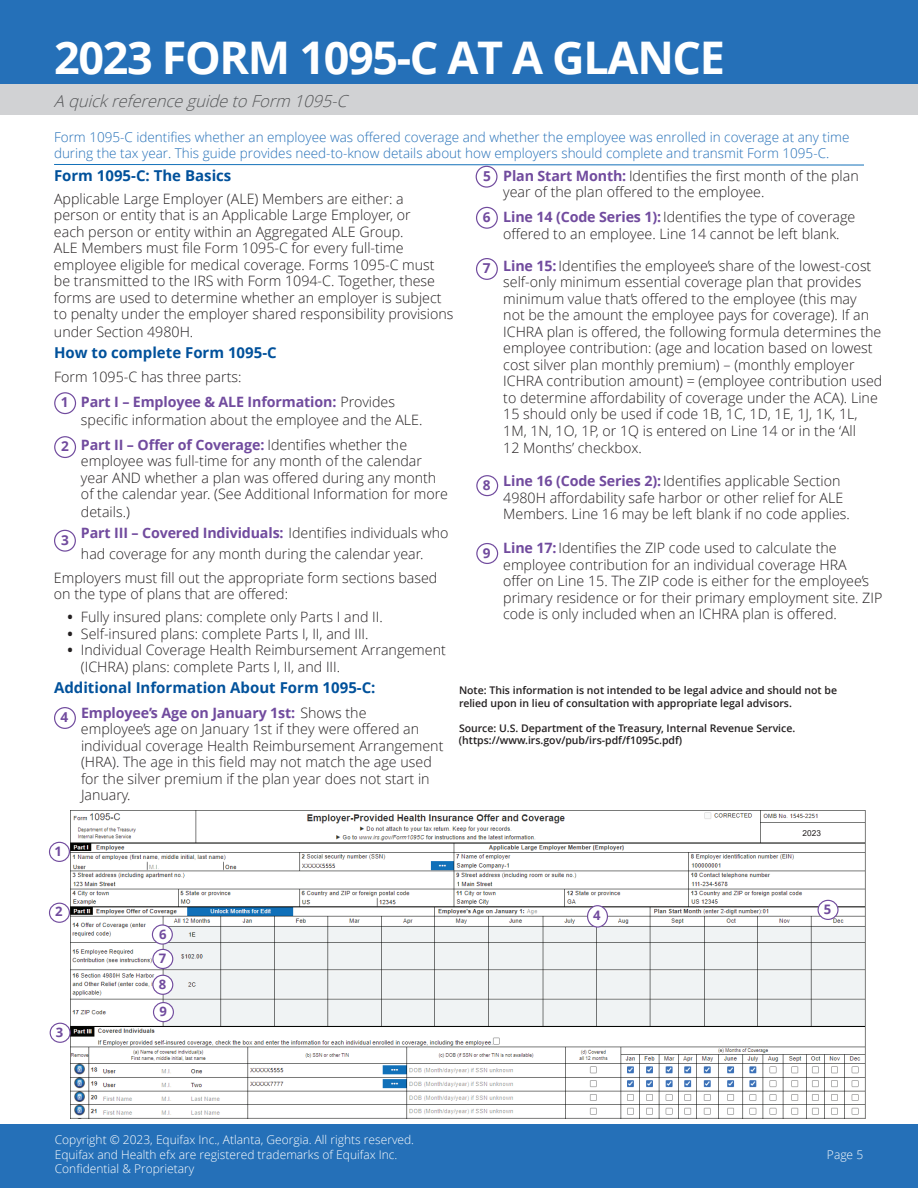
<style>
.page{position:relative;width:918px;height:1188px;background:#fff}
.page>*{position:absolute;margin:0;border:0;box-sizing:border-box;transform-origin:0 0}
.t1{font:700 45px "Open Sans";letter-spacing:-.03em;color:#fff}
.t2{font:italic 300 16.5px "Open Sans";color:#57585a}
.t3{font:700 15px "Open Sans";color:#01519b}
.t4{font:300 14.25px/16.5px "Open Sans";color:#231f20}
.t5{font:700 13.65px "Open Sans";color:#714b9e}
.t6{font:300 13.5px/16.5px "Open Sans";color:#2570b8}
.t7{font:700 13.05px/24.2px "Open Sans";color:#714b9e}
.t8{font:300 12px/14.4px "Open Sans";color:#fff}
.t9{font:600 10.5px/12.6px "Open Sans";color:#231f20}
.t10{font:8.25px "Arial";color:#231f20}
.s1{font-weight:700;color:#714b9e}
.s2{font-weight:700}
</style>
<div class="page">
<div style="left:0;top:1124px;width:918px;height:64px;background:#2570b8"></div>
<svg style="left:54px;top:164px;width:810px;height:1px"></svg>
<div style="left:54px;top:392px;width:22px;height:22px;border:1px solid #714b9e;border-radius:50%"></div>
<div style="left:54px;top:436px;width:22px;height:22px;border:1px solid #714b9e;border-radius:50%"></div>
<div style="left:54px;top:530px;width:22px;height:22px;border:1px solid #714b9e;border-radius:50%"></div>
<div style="left:54px;top:707px;width:22px;height:22px;border:1px solid #714b9e;border-radius:50%"></div>
<div style="left:476px;top:166px;width:22px;height:22px;border:1px solid #714b9e;border-radius:50%"></div>
<div style="left:476px;top:207px;width:22px;height:22px;border:1px solid #714b9e;border-radius:50%"></div>
<div style="left:476px;top:258px;width:22px;height:22px;border:1px solid #714b9e;border-radius:50%"></div>
<div style="left:0;top:0;width:918px;height:92px;background:#2570b8"></div>
<div style="left:0;top:84px;width:918px;height:30px;background:#d1d2d4"></div>
<div style="left:476px;top:475px;width:22px;height:21px;border:1px solid #714b9e;border-radius:50%"></div>
<div style="left:476px;top:543px;width:22px;height:21px;border:1px solid #714b9e;border-radius:50%"></div>
<img style="left:69px;top:810px;width:796px;height:308px">
<div style="left:49px;top:842px;width:21px;height:20px;border:1px solid #714b9e;border-radius:50%"></div>
<div style="left:49px;top:903px;width:21px;height:20px;border:1px solid #714b9e;border-radius:50%"></div>
<div style="left:50px;top:1023px;width:21px;height:20px;border:1px solid #714b9e;border-radius:50%"></div>
<div style="left:818px;top:900px;width:20px;height:19px;background:#fff;border-radius:50%"></div>
<div style="left:818px;top:900px;width:21px;height:20px;border:1px solid #714b9e;border-radius:50%"></div>
<div style="left:152px;top:925px;width:20px;height:19px;background:#fff;border-radius:50%"></div>
<div style="left:152px;top:924px;width:21px;height:21px;border:1px solid #714b9e;border-radius:50%"></div>
<div style="left:153px;top:949px;width:20px;height:19px;background:#fff;border-radius:50%"></div>
<div style="left:152px;top:949px;width:21px;height:20px;border:1px solid #714b9e;border-radius:50%"></div>
<div style="left:588px;top:906px;width:19px;height:21px;background:#fff;border-radius:50%"></div>
<div style="left:587px;top:905px;width:21px;height:23px;border:1px solid #714b9e;border-radius:50%"></div>
<div style="left:153px;top:975px;width:20px;height:19px;background:#fff;border-radius:50%"></div>
<div style="left:152px;top:975px;width:21px;height:20px;border:1px solid #714b9e;border-radius:50%"></div>
<div style="left:154px;top:1003px;width:19px;height:19px;background:#fff;border-radius:50%"></div>
<div style="left:153px;top:1002px;width:21px;height:20px;border:1px solid #714b9e;border-radius:50%"></div>
<div style="left:801px;top:828px;width:21px;height:10px;background:#fff"></div>
<h1 class="t1" style="left:54px;top:26px;width:673px">2023 FORM 1095-C AT A GLANCE</h1>
<p class="t2" style="left:54px;top:89px;width:300px">AquickreferenceguidetoForm 1095-C</p>
<p class="t6" style="left:54px;top:128px;width:797px">Form 1095-C identifies whether an employee was offered coverage and whether the employee was enrolled in coverage at any time during the tax year. This guide provides need-to-know details about how employers should complete and transmit Form 1095-C.</p>
<p class="t3" style="left:54px;top:165px;width:179px">Form 1095-C: The Basics</p>
<p class="t4" style="left:54px;top:190px;width:401px">Applicable Large Employer (ALE) Members are either: a<br>person or entity that is an Applicable Large Employer, or<br>each person or entity within an Aggregated ALE Group.<br>ALE Members must file Form 1095-C for every full-time employee eligible for medical coverage. Forms 1095-C must be transmitted to the IRS with Form 1094-C. Together, these forms are used to determine whether an employer is subject to penalty under the employer shared responsibility provisions under Section 4980H.</p>
<p class="t3" style="left:54px;top:342px;width:224px">How to complete Form 1095-C</p>
<p class="t4" style="left:81px;top:364px;width:316px;line-height:24.8px;text-indent:-27px">Form 1095-C has three parts:<br><span class="s1">Part I – Employee &amp; ALE Information:</span> Provides</p>
<p class="t4" style="left:81px;top:407px;width:343px;line-height:24.8px">specific information about the employee and the ALE.<br><span class="s1">Part II – Offer of Coverage:</span> Identifies whether the</p>
<p class="t4" style="left:81px;top:453px;width:368px">employee was full-time for any month of the calendar year AND whether a plan was offered during any month of the calendar year. (See Additional Information for more</p>
<p class="t4" style="left:81px;top:501px;width:369px;line-height:21px">details.)<br><span class="s1">Part III – Covered Individuals:</span> Identifies individuals who had coverage for any month during the calendar year.</p>
<p class="t4" style="left:54px;top:569px;width:385px">Employers must fill out the appropriate form sections based on the type of plans that are offered:</p>
<p class="t4" style="left:67px;top:609px;width:317px"><span class="s2">•</span> Fully insured plans: complete only Parts I and II.</p>
<p class="t4" style="left:67px;top:625px;width:303px"><span class="s2">•</span> Self-insured plans: complete Parts I, II, and III.</p>
<p class="t4" style="left:81px;top:642px;width:366px;text-indent:-13px"><span class="s2">•</span> Individual Coverage Health Reimbursement Arrangement (ICHRA) plans: complete Parts I, II, and III.</p>
<p class="t3" style="left:54px;top:677px;width:323px">Additional Information About Form 1095-C:</p>
<p class="t4" style="left:81px;top:704px;width:364px"><span class="s1">Employee’s Age on January 1st:</span> Shows the<br>employee’s age on January 1st if they were offered an individual coverage Health Reimbursement Arrangement (HRA). The age in this field may not match the age used for the silver premium if the plan year does not start in January.</p>
<p class="t4" style="left:503px;top:167px;width:357px"><span class="s1">Plan Start Month:</span> Identifies the first month of the plan year of the plan offered to the employee.</p>
<p class="t4" style="left:503px;top:208px;width:354px;line-height:17.1px"><span class="s1">Line 14 (Code Series 1):</span>Identifies the type of coverage offered to an employee. Line 14 cannot be left blank.</p>
<p class="t4" style="left:503px;top:257px;width:381px"><span class="s1">Line 15:</span> Identifies the employee’s share of the lowest-cost self-only minimum essential coverage plan that provides minimum value that’s offered to the employee (this may<br>not be the amount the employee pays for coverage). If an ICHRA plan is offered, the following formula determines the employee contribution: (age and location based on lowest cost silver plan monthly premium) – (monthly employer ICHRA contribution amount) = (employee contribution used to determine affordability of coverage under the ACA). Line 15 should only be used if code 1B, 1C, 1D, 1E, 1J, 1K, 1L, 1M, 1N, 1O, 1P, or 1Q is entered on Line 14 or in the ‘All<br>12 Months’ checkbox.</p>
<p class="t4" style="left:503px;top:473px;width:348px"><span class="s1">Line 16 (Code Series 2):</span>Identifies applicable Section<br>4980H affordability safe harbor or other relief for ALE<br>Members. Line 16 may be left blank if no code applies.</p>
<p class="t4" style="left:503px;top:539px;width:381px"><span class="s1">Line 17:</span>Identifies the ZIP code used to calculate the employee contribution for an individual coverage HRA<br>offer on Line 15. The ZIP code is either for the employee’s primary residence or for their primary employment site. ZIP code is only included when an ICHRA plan is offered.</p>
<p class="t5" style="left:483px;top:166px;width:9px">5</p>
<p class="t5" style="left:483px;top:207px;width:9px">6</p>
<p class="t5" style="left:483px;top:258px;width:9px">7</p>
<p class="t5" style="left:61px;top:393px;width:9px">1</p>
<p class="t5" style="left:61px;top:436px;width:9px">2</p>
<p class="t5" style="left:483px;top:475px;width:9px">8</p>
<p class="t5" style="left:61px;top:530px;width:9px">3</p>
<p class="t5" style="left:483px;top:543px;width:9px">9</p>
<p class="t9" style="left:459px;top:684px;width:380px">Note: This information is not intended to be legal advice and should not be relied upon in lieu of consultation with appropriate legal advisors.</p>
<p class="t9" style="left:459px;top:722px;width:338px">Source: U.S. Department of the Treasury, Internal Revenue Service. (https://www.irs.gov/pub/irs-pdf/f1095c.pdf)</p>
<p class="t5" style="left:61px;top:707px;width:9px">4</p>
<p class="t7" style="left:55px;top:839px;width:9px">1</p>
<p class="t7" style="left:55px;top:899px;width:9px">2</p>
<p class="t7" style="left:56px;top:1020px;width:9px">3</p>
<p class="t7" style="left:159px;top:922px;width:9px">6<br>7</p>
<p class="t7" style="left:159px;top:970px;width:10px;line-height:27.3px">8<br>9</p>
<p class="t8" style="left:55px;top:1132px;width:361px">Copyright © 2023, Equifax Inc., Atlanta, Georgia. All rights reserved.<br>Equifax and Health efx are registered trademarks of Equifax Inc.<br>Confidential &amp; Proprietary</p>
<p class="t7" style="left:593px;top:903px;width:9px">4</p>
<p class="t10" style="left:803px;top:827px;width:20px">2023</p>
<p class="t7" style="left:824px;top:897px;width:9px">5</p>
<p class="t8" style="left:827px;top:1147px;width:38px">Page 5</p>
</div>
